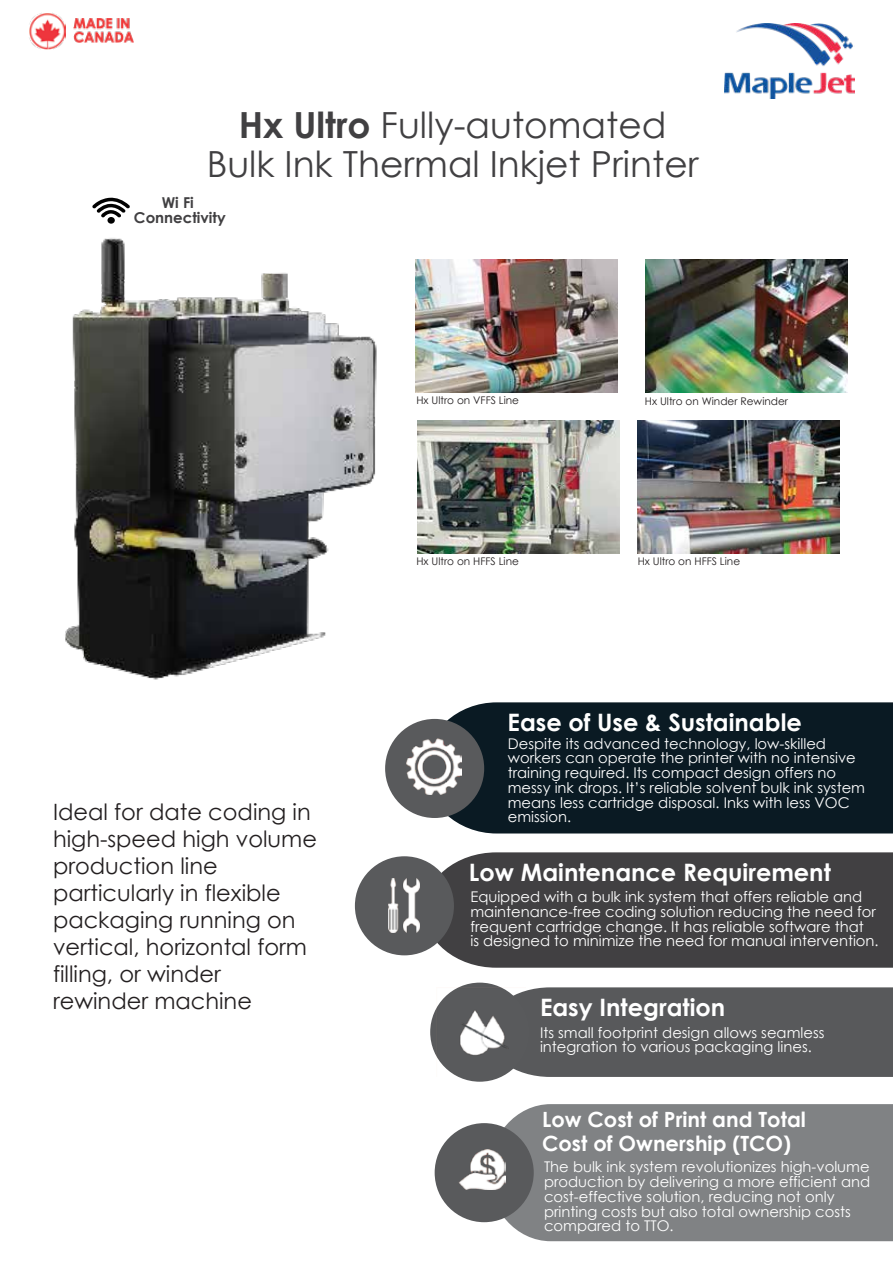
<style>
.page{position:relative;width:893px;height:1263px;background:#fff}
.page>*{position:absolute;margin:0;border:0;box-sizing:border-box;transform-origin:0 0}
.t1{font:36px/39.5px "Century Gothic";color:#414042;text-align:center}
.t2{font:700 24px "Century Gothic";color:#fff}
.t3{font:22.5px/27px "Century Gothic";color:#231f20}
.t4{font:700 21px/24px "Century Gothic";color:#fff}
.t5{font:700 15px/15px "Century Gothic";color:#414042;text-align:center}
.t6{font:14.7px/14.7px "Century Gothic";color:#fff}
.t7{font:10.5px "Century Gothic";color:#231f20}
.s1{font-weight:700}
</style>
<div class="page">
<img style="left:65px;top:238px;width:312px;height:442px">
<div style="left:425px;top:702px;width:468px;height:131px;background:#0a1a23"></div>
<div style="left:424px;top:852px;width:469px;height:116px;background:#414042"></div>
<div style="left:525px;top:987px;width:368px;height:90px;background:#58595b"></div>
<div style="left:492px;top:1104px;width:401px;height:137px;background:#808284"></div>
<div style="left:435px;top:1123px;width:99px;height:99px;background:#595a5c;border-radius:50%"></div>
<img style="left:458px;top:1149px;width:48px;height:41px">
<div style="left:355px;top:856px;width:99px;height:99px;background:#595a5c;border-radius:50%"></div>
<img style="left:388px;top:879px;width:32px;height:54px">
<div style="left:430px;top:983px;width:99px;height:99px;background:#595a5c;border-radius:50%"></div>
<img style="left:436px;top:987px;width:89px;height:90px">
<div style="left:385px;top:719px;width:99px;height:99px;background:#595a5c;border-radius:50%"></div>
<img style="left:406px;top:739px;width:55px;height:55px">
<img style="left:724px;top:23px;width:130px;height:76px">
<img style="left:29px;top:13px;width:37px;height:36px">
<img style="left:74px;top:19px;width:59px;height:24px">
<svg style="left:92px;top:197px;width:38px;height:27px"></svg>
<img style="left:417px;top:421px;width:203px;height:132px">
<img style="left:646px;top:259px;width:202px;height:134px">
<img style="left:415px;top:259px;width:202px;height:134px">
<img style="left:638px;top:420px;width:202px;height:133px">
<h1 class="t1" style="left:207px;top:108px;width:493px"><span class="s1">Hx Ultro</span> Fully-automated<br>Bulk Ink Thermal Inkjet Printer</h1>
<p class="t5" style="left:134px;top:197px;width:93px">Wi Fi<br>Connectivity</p>
<p class="t7" style="left:416px;top:396px;width:104px">Hx Ultro on VFFS Line</p>
<p class="t7" style="left:645px;top:397px;width:145px">Hx Ultro on Winder Rewinder</p>
<p class="t7" style="left:416px;top:557px;width:104px">Hx Ultro on HFFS Line</p>
<p class="t7" style="left:638px;top:557px;width:104px">Hx Ultro on HFFS Line</p>
<h3 class="t3" style="left:53px;top:800px;width:265px">Ideal for date coding in high-speed high volume production line particularly in flexible packaging running on vertical, horizontal form filling, or winder rewinder machine</h3>
<h2 class="t2" style="left:507px;top:712px;width:296px">Ease of Use &amp; Sustainable</h2>
<p class="t6" style="left:508px;top:737px;width:359px">Despite its advanced technology, low-skilled workers can operate the printer with no intensive training required. Its compact design offers no messy ink drops. It’s reliable solvent bulk ink system means less cartridge disposal. Inks with less VOC emission.</p>
<h2 class="t2" style="left:469px;top:863px;width:363px">Low Maintenance Requirement</h2>
<p class="t6" style="left:470px;top:891px;width:410px">Equipped with a bulk ink system that offers reliable and maintenance-free coding solution reducing the need for frequent cartridge change. It has reliable software that<br>is designed to minimize the need for manual intervention.</p>
<h2 class="t2" style="left:540px;top:998px;width:187px">Easy Integration</h2>
<p class="t6" style="left:540px;top:1026px;width:286px">Its small footprint design allows seamless integration to various packaging lines.</p>
<h3 class="t4" style="left:542px;top:1109px;width:265px">Low Cost of Print and Total<br>Cost of Ownership (TCO)</h3>
<p class="t6" style="left:544px;top:1161px;width:328px">The bulk ink system revolutionizes high-volume production by delivering a more efficient and cost-effective solution, reducing not only printing costs but also total ownership costs compared to TTO.</p>
</div>
